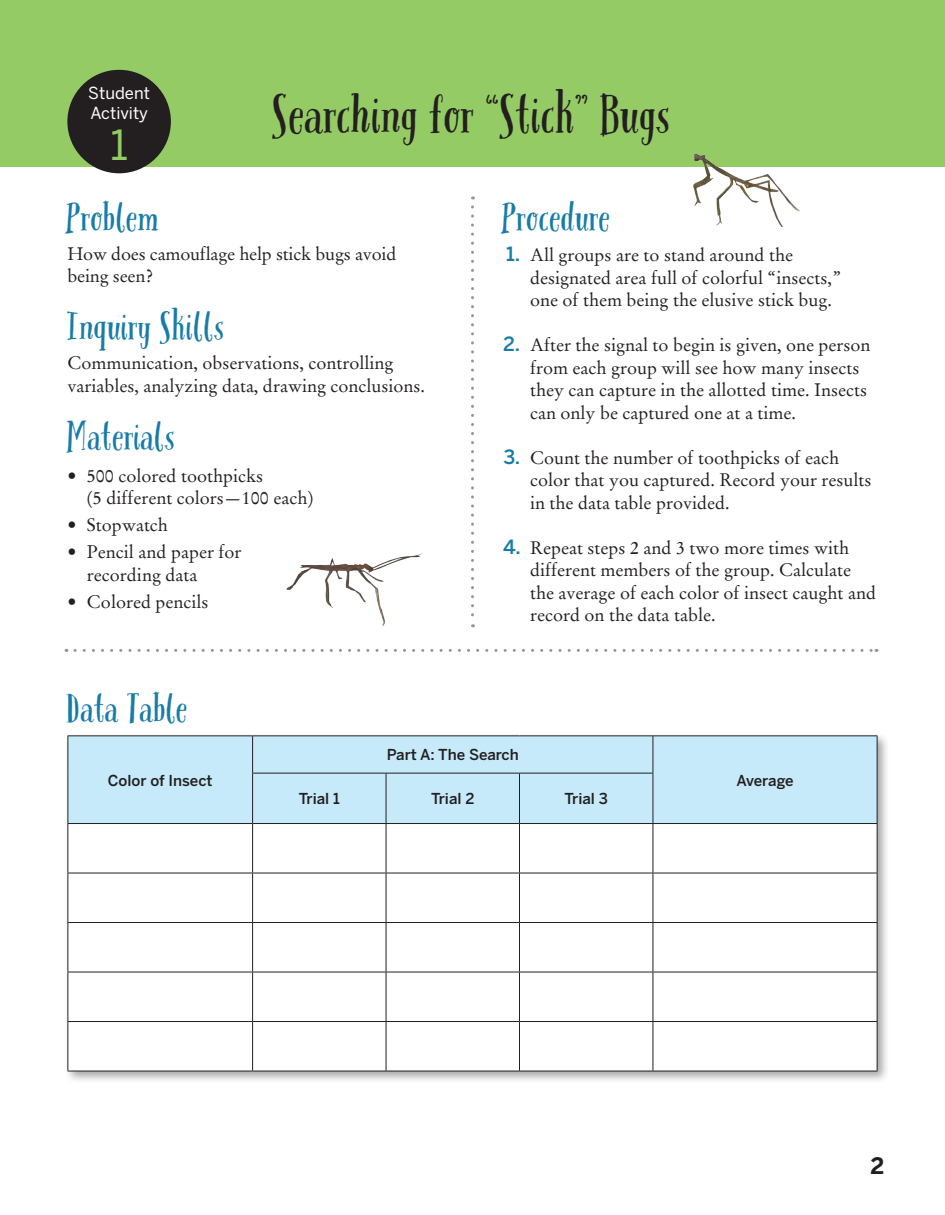
<style>
.page{position:relative;width:945px;height:1215px;background:#fff}
.page>*{position:absolute;margin:0;border:0;box-sizing:border-box;transform-origin:0 0}
.t1{font:49.5px "Pacific Northwest Letters";color:#231f20}
.t2{font:41.25px "Benton Sans";color:#95cb64}
.t3{font:36px "Pacific Northwest Letters";color:#187ca8}
.t4{font:700 22.5px "Benton Sans";color:#231f20}
.t5{font:18px/22.5px "Stempel Garamond";color:#231f20}
.t6{font:16.5px/19.8px "Benton Sans";color:#fff}
.t7{font:500 15px "Benton Sans";color:#231f20}
.t8{font:500 15px "Benton Sans";letter-spacing:-.02em;color:#231f20}
.s1{font-family:"Benton Sans";font-weight:500;font-size:19.5px;color:#187ca8}
</style>
<div class="page">
<div style="left:0;top:0;width:945px;height:167px;background:#95cb64"></div>
<svg style="left:471px;top:207px;width:3px;height:420px"></svg>
<div style="left:67px;top:70px;width:104px;height:103px;background:#231f20;border-radius:50%"></div>
<img style="left:286px;top:553px;width:137px;height:73px">
<div style="left:64px;top:732px;width:826px;height:352px;background:#231f20;opacity:.4"></div>
<div style="left:68px;top:735px;width:810px;height:336px;background:#fff"></div>
<div style="left:69px;top:736px;width:808px;height:87px;background:#c6eafa"></div>
<hr style="left:68px;top:735px;width:185px;height:1px;background:#231f20">
<hr style="left:68px;top:736px;width:1px;height:37px;background:#231f20">
<hr style="left:68px;top:773px;width:1px;height:50px;background:#231f20">
<hr style="left:253px;top:735px;width:133px;height:1px;background:#231f20">
<hr style="left:252px;top:736px;width:1px;height:37px;background:#231f20">
<hr style="left:386px;top:735px;width:134px;height:1px;background:#231f20">
<hr style="left:520px;top:735px;width:133px;height:1px;background:#231f20">
<hr style="left:653px;top:735px;width:225px;height:1px;background:#231f20">
<hr style="left:653px;top:736px;width:1px;height:37px;background:#231f20">
<hr style="left:877px;top:736px;width:1px;height:37px;background:#231f20">
<hr style="left:877px;top:773px;width:1px;height:50px;background:#231f20">
<hr style="left:252px;top:773px;width:134px;height:1px;background:#231f20">
<hr style="left:252px;top:774px;width:1px;height:49px;background:#231f20">
<hr style="left:386px;top:773px;width:134px;height:1px;background:#231f20">
<hr style="left:386px;top:774px;width:1px;height:49px;background:#231f20">
<hr style="left:520px;top:773px;width:133px;height:1px;background:#231f20">
<hr style="left:519px;top:774px;width:1px;height:49px;background:#231f20">
<hr style="left:653px;top:774px;width:1px;height:49px;background:#231f20">
<hr style="left:68px;top:823px;width:185px;height:1px;background:#231f20">
<hr style="left:68px;top:824px;width:1px;height:49px;background:#231f20">
<hr style="left:253px;top:823px;width:133px;height:1px;background:#231f20">
<hr style="left:252px;top:824px;width:1px;height:49px;background:#231f20">
<hr style="left:386px;top:823px;width:134px;height:1px;background:#231f20">
<hr style="left:386px;top:824px;width:1px;height:49px;background:#231f20">
<hr style="left:520px;top:823px;width:133px;height:1px;background:#231f20">
<hr style="left:519px;top:824px;width:1px;height:49px;background:#231f20">
<hr style="left:653px;top:823px;width:225px;height:1px;background:#231f20">
<hr style="left:653px;top:824px;width:1px;height:49px;background:#231f20">
<hr style="left:877px;top:824px;width:1px;height:49px;background:#231f20">
<hr style="left:68px;top:873px;width:185px;height:1px;background:#231f20">
<hr style="left:68px;top:873px;width:1px;height:49px;background:#231f20">
<hr style="left:253px;top:873px;width:133px;height:1px;background:#231f20">
<hr style="left:252px;top:873px;width:1px;height:49px;background:#231f20">
<hr style="left:386px;top:873px;width:134px;height:1px;background:#231f20">
<hr style="left:386px;top:873px;width:1px;height:49px;background:#231f20">
<hr style="left:520px;top:873px;width:133px;height:1px;background:#231f20">
<hr style="left:519px;top:873px;width:1px;height:49px;background:#231f20">
<hr style="left:653px;top:873px;width:225px;height:1px;background:#231f20">
<hr style="left:653px;top:873px;width:1px;height:49px;background:#231f20">
<hr style="left:877px;top:873px;width:1px;height:49px;background:#231f20">
<hr style="left:68px;top:922px;width:185px;height:1px;background:#231f20">
<hr style="left:68px;top:923px;width:1px;height:49px;background:#231f20">
<hr style="left:253px;top:922px;width:133px;height:1px;background:#231f20">
<hr style="left:252px;top:923px;width:1px;height:49px;background:#231f20">
<hr style="left:386px;top:922px;width:134px;height:1px;background:#231f20">
<hr style="left:386px;top:923px;width:1px;height:49px;background:#231f20">
<hr style="left:520px;top:922px;width:133px;height:1px;background:#231f20">
<hr style="left:519px;top:923px;width:1px;height:49px;background:#231f20">
<hr style="left:653px;top:922px;width:225px;height:1px;background:#231f20">
<hr style="left:653px;top:923px;width:1px;height:49px;background:#231f20">
<hr style="left:877px;top:923px;width:1px;height:49px;background:#231f20">
<hr style="left:68px;top:972px;width:185px;height:1px;background:#231f20">
<hr style="left:68px;top:972px;width:1px;height:49px;background:#231f20">
<hr style="left:253px;top:972px;width:133px;height:1px;background:#231f20">
<hr style="left:252px;top:972px;width:1px;height:49px;background:#231f20">
<hr style="left:386px;top:972px;width:134px;height:1px;background:#231f20">
<hr style="left:386px;top:972px;width:1px;height:49px;background:#231f20">
<hr style="left:520px;top:972px;width:133px;height:1px;background:#231f20">
<hr style="left:519px;top:972px;width:1px;height:49px;background:#231f20">
<hr style="left:653px;top:972px;width:225px;height:1px;background:#231f20">
<hr style="left:653px;top:972px;width:1px;height:49px;background:#231f20">
<hr style="left:877px;top:972px;width:1px;height:49px;background:#231f20">
<hr style="left:68px;top:1021px;width:185px;height:1px;background:#231f20">
<hr style="left:68px;top:1022px;width:1px;height:49px;background:#231f20">
<hr style="left:253px;top:1021px;width:133px;height:1px;background:#231f20">
<hr style="left:252px;top:1022px;width:1px;height:49px;background:#231f20">
<hr style="left:386px;top:1021px;width:134px;height:1px;background:#231f20">
<hr style="left:386px;top:1022px;width:1px;height:49px;background:#231f20">
<hr style="left:520px;top:1021px;width:133px;height:1px;background:#231f20">
<hr style="left:519px;top:1022px;width:1px;height:49px;background:#231f20">
<hr style="left:653px;top:1021px;width:225px;height:1px;background:#231f20">
<hr style="left:653px;top:1022px;width:1px;height:49px;background:#231f20">
<hr style="left:877px;top:1022px;width:1px;height:49px;background:#231f20">
<hr style="left:68px;top:1071px;width:185px;height:1px;background:#231f20">
<hr style="left:253px;top:1071px;width:133px;height:1px;background:#231f20">
<hr style="left:386px;top:1071px;width:134px;height:1px;background:#231f20">
<hr style="left:520px;top:1071px;width:133px;height:1px;background:#231f20">
<hr style="left:653px;top:1071px;width:225px;height:1px;background:#231f20">
<svg style="left:75px;top:649px;width:802px;height:3px"></svg>
<img style="left:693px;top:153px;width:107px;height:74px">
<p class="t6" style="left:88px;top:83px;width:63px">Student<br>Activity</p>
<h2 class="t2" style="left:110px;top:121px;width:20px">1</h2>
<h1 class="t1" style="left:274px;top:83px;width:399px">Searching for “Stick” Bugs</h1>
<h3 class="t3" style="left:68px;top:195px;width:94px">Problem</h3>
<p class="t5" style="left:68px;top:243px;width:330px">How does camouflage help stick bugs avoid being seen?</p>
<h3 class="t3" style="left:68px;top:304px;width:159px">Inquiry Skills</h3>
<p class="t5" style="left:68px;top:352px;width:359px">Communication, observations, controlling variables, analyzing data, drawing conclusions.</p>
<h3 class="t3" style="left:68px;top:414px;width:110px">Materials</h3>
<p class="t5" style="left:87px;top:465px;width:228px;text-indent:-19px">• 500 colored toothpicks<br>(5 different colors—100 each)</p>
<p class="t5" style="left:68px;top:514px;width:102px">• Stopwatch</p>
<p class="t5" style="left:87px;top:541px;width:156px;text-indent:-19px">• Pencil and paper for recording data</p>
<p class="t5" style="left:68px;top:591px;width:143px">• Colored pencils</p>
<h3 class="t3" style="left:68px;top:686px;width:123px">Data Table</h3>
<h3 class="t3" style="left:503px;top:195px;width:110px">Procedure</h3>
<p class="t5" style="left:530px;top:244px;width:313px;text-indent:-24px"><span class="s1">1.</span> All groups are to stand around the designated area full of colorful “insects,” one of them being the elusive stick bug.</p>
<p class="t5" style="left:530px;top:334px;width:342px;text-indent:-27px"><span class="s1">2.</span> After the signal to begin is given, one person from each group will see how many insects they can capture in the allotted time. Insects can only be captured one at a time.</p>
<p class="t5" style="left:530px;top:447px;width:343px;text-indent:-27px"><span class="s1">3.</span> Count the number of toothpicks of each color that you captured. Record your results in the data table provided.</p>
<p class="t5" style="left:530px;top:537px;width:347px;text-indent:-27px"><span class="s1">4.</span> Repeat steps 2 and 3 two more times with different members of the group. Calculate the average of each color of insect caught and record on the data table.</p>
<p class="t7" style="left:108px;top:771px;width:106px">Color of Insect</p>
<p class="t7" style="left:387px;top:746px;width:134px">Part A: The Search</p>
<p class="t7" style="left:299px;top:790px;width:42px">Trial 1</p>
<p class="t7" style="left:431px;top:790px;width:45px">Trial 2</p>
<p class="t7" style="left:565px;top:790px;width:45px">Trial 3</p>
<p class="t8" style="left:736px;top:771px;width:59px">Average</p>
<p class="t4" style="left:871px;top:1153px;width:15px">2</p>
</div>
